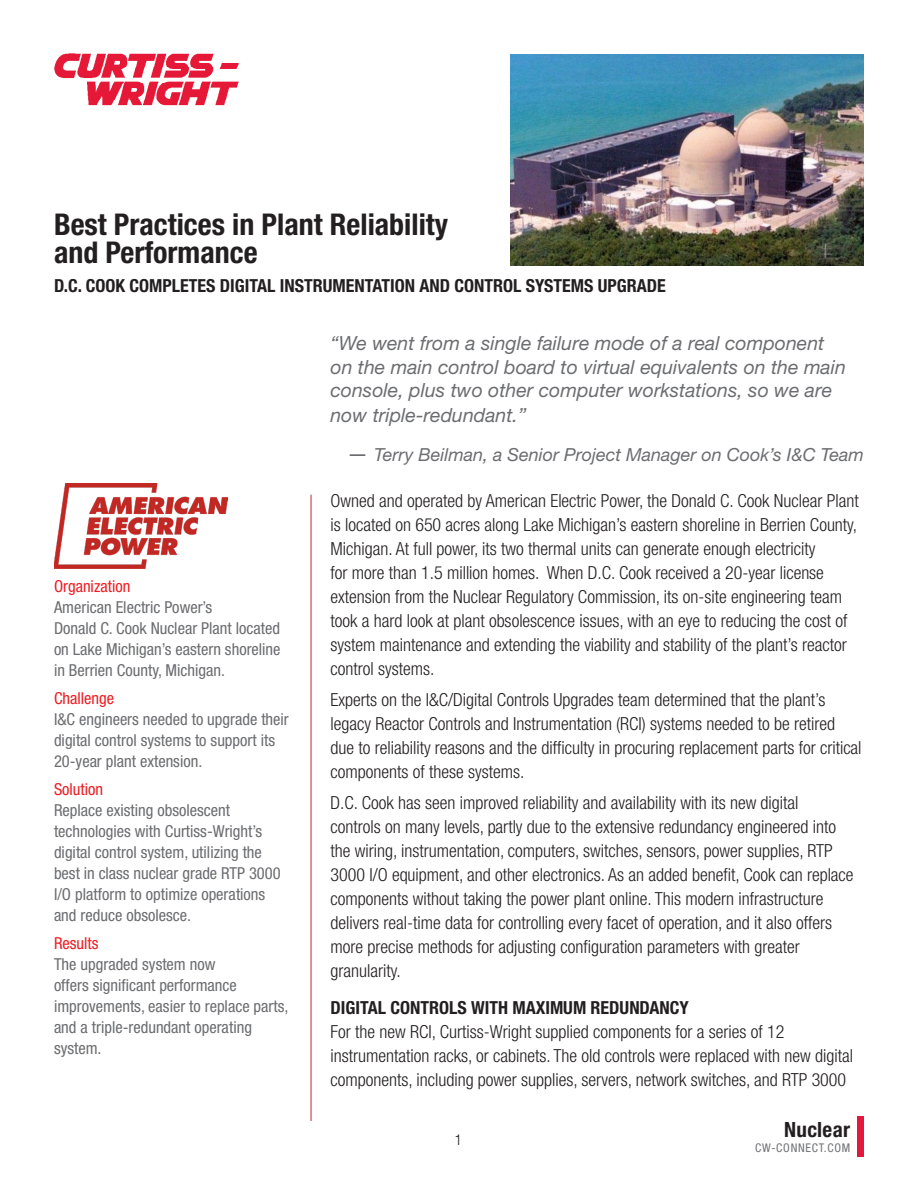
<style>
.page{position:relative;width:918px;height:1188px;background:#fff}
.page>*{position:absolute;margin:0;border:0;box-sizing:border-box;transform-origin:0 0}
.t1{font:700 condensed 30px "Helvetica Neue LT Std";color:#231f20}
.Nuclear{font:700 condensed 21px "Helvetica Neue LT Std";letter-spacing:.02em;color:#231f20}
.pull_quote_left_alig{font:italic 19.5px/23.4px "Helvetica Neue LT Std";color:#6c6d70}
.main_text{font:300 condensed 18px/24px "Helvetica Neue LT Std";color:#231f20}
.main_text-2{font:700 condensed 18px "Helvetica Neue LT Std";color:#231f20}
.t2{font:italic 18px "Helvetica Neue LT Std";color:#6c6d70}
.snapshot{font:condensed 16.5px/21px "Helvetica Neue LT Std";color:#6c6d70}
.snapshot-2{font:condensed 16.5px "Helvetica Neue LT Std";color:#ee1d23}
.t3{font:300 condensed 15px "Helvetica Neue LT Std";color:#231f20}
.URL{font:condensed 12px "Helvetica Neue LT Std";letter-spacing:.06em;color:#717275}
.s1{font-size:21px}
</style>
<div class="page">
<img style="left:54px;top:53px;width:185px;height:52px">
<hr style="left:311px;top:495px;width:1px;height:626px;background:#d1232a">
<img style="left:511px;top:54px;width:353px;height:212px">
<div style="left:857px;top:1117px;width:7px;height:40px;background:#e4183e"></div>
<img style="left:54px;top:483px;width:174px;height:85px">
<p class="t1" style="left:54px;top:206px;width:396px">Best Practices in Plant Reliability</p>
<p class="t1" style="left:54px;top:234px;width:205px">and Performance</p>
<p class="main_text-2" style="left:54px;top:274px;width:613px">D.C. COOK COMPLETES DIGITAL INSTRUMENTATION AND CONTROL SYSTEMS UPGRADE</p>
<p class="snapshot-2" style="left:54px;top:577px;width:78px">Organization</p>
<p class="snapshot" style="left:54px;top:597px;width:160px">American Electric Power’s</p>
<p class="snapshot" style="left:54px;top:618px;width:228px;text-align:justify">Donald C. Cook Nuclear Plant located on Lake Michigan’s eastern shoreline in Berrien County, Michigan.</p>
<p class="snapshot-2" style="left:54px;top:689px;width:62px">Challenge</p>
<p class="snapshot" style="left:54px;top:709px;width:236px">I&amp;C engineers needed to upgrade their digital control systems to support its<br>20-year plant extension.</p>
<p class="snapshot-2" style="left:54px;top:779px;width:51px">Solution</p>
<p class="snapshot" style="left:54px;top:799px;width:228px">Replace existing obsolescent technologies with Curtiss-Wright’s digital control system, utilizing the best in class nuclear grade RTP 3000<br>I/O platform to optimize operations and reduce obsolesce.</p>
<p class="snapshot-2" style="left:54px;top:933px;width:46px">Results</p>
<p class="snapshot" style="left:54px;top:953px;width:236px">The upgraded system now<br>offers significant performance improvements, easier to replace parts, and a triple-redundant operating system.</p>
<p class="pull_quote_left_alig" style="left:330px;top:331px;width:517px">“We went from a single failure mode of a real component on the main control board to virtual equivalents on the main console, plus two other computer workstations, so we are</p>
<p class="pull_quote_left_alig" style="left:330px;top:403px;width:197px">now triple-redundant.”</p>
<p class="t2" style="left:347px;top:444px;width:518px"><span class="s1">—</span> Terry Beilman, a Senior Project Manager on Cook’s I&amp;C Team</p>
<p class="main_text" style="left:330px;top:489px;width:530px">Owned and operated by American Electric Power, the Donald C. Cook Nuclear Plant is located on 650 acres along Lake Michigan’s eastern shoreline in Berrien County, Michigan. At full power, its two thermal units can generate enough electricity<br>for more than 1.5 million homes. When D.C. Cook received a 20-year license extension from the Nuclear Regulatory Commission, its on-site engineering team took a hard look at plant obsolescence issues, with an eye to reducing the cost of system maintenance and extending the viability and stability of the plant’s reactor control systems.</p>
<p class="main_text" style="left:330px;top:688px;width:533px">Experts on the I&amp;C/Digital Controls Upgrades team determined that the plant’s legacy Reactor Controls and Instrumentation (RCI) systems needed to be retired due to reliability reasons and the difficulty in procuring replacement parts for critical components of these systems.</p>
<p class="main_text" style="left:330px;top:790px;width:525px">D.C. Cook has seen improved reliability and availability with its new digital<br>controls on many levels, partly due to the extensive redundancy engineered into the wiring, instrumentation, computers, switches, sensors, power supplies, RTP 3000 I/O equipment, and other electronics. As an added benefit, Cook can replace components without taking the power plant online. This modern infrastructure delivers real-time data for controlling every facet of operation, and it also offers more precise methods for adjusting configuration parameters with greater granularity.</p>
<p class="main_text-2" style="left:330px;top:997px;width:360px">DIGITAL CONTROLS WITH MAXIMUM REDUNDANCY</p>
<p class="main_text" style="left:330px;top:1020px;width:524px">For the new RCI, Curtiss-Wright supplied components for a series of 12 instrumentation racks, or cabinets. The old controls were replaced with new digital components, including power supplies, servers, network switches, and RTP 3000</p>
<p class="t3" style="left:455px;top:1131px;width:9px">1</p>
<p class="Nuclear" style="left:784px;top:1117px;width:68px">Nuclear</p>
<p class="URL" style="left:755px;top:1140px;width:96px">CW-CONNECT.COM</p>
</div>
